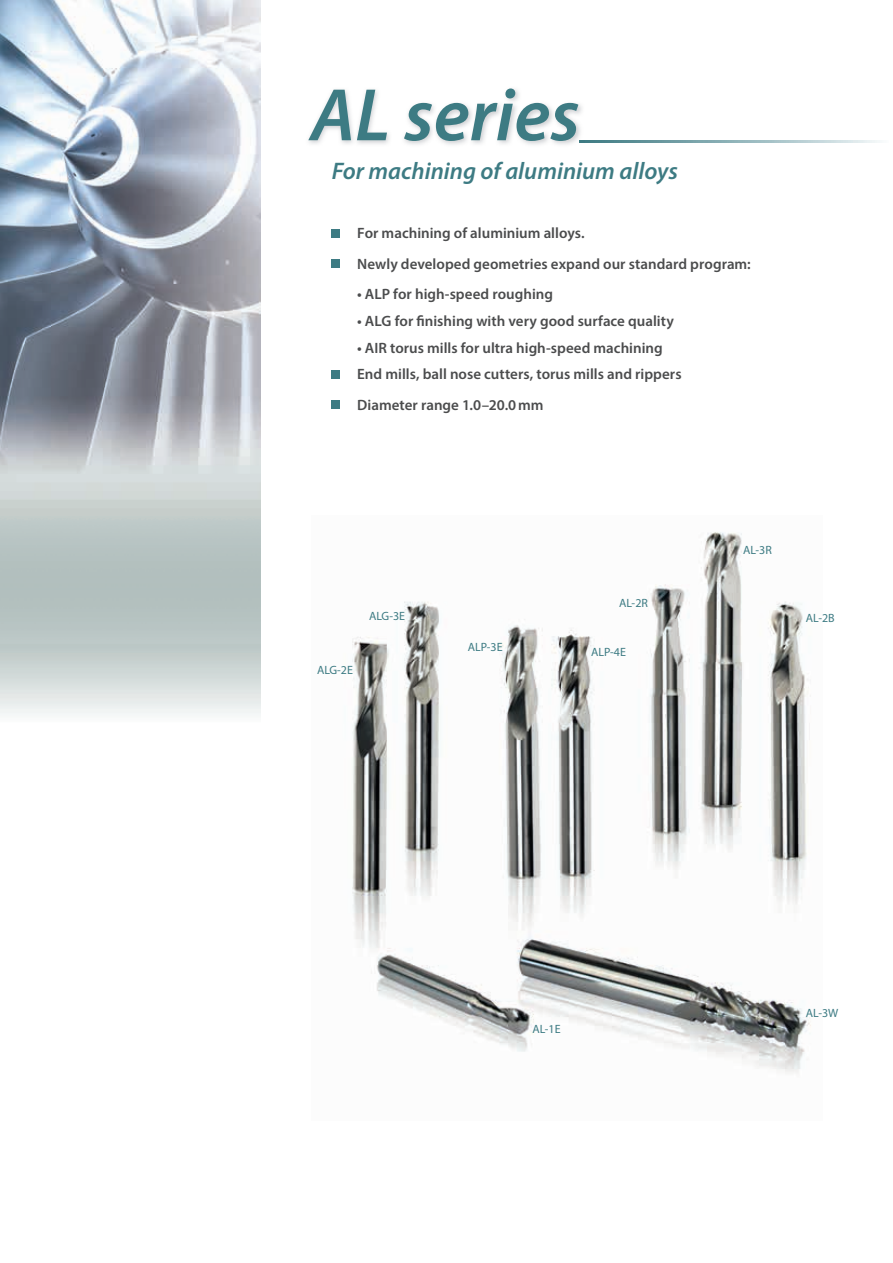
<style>
.page{position:relative;width:893px;height:1263px;background:#fff}
.page>*{position:absolute;margin:0;border:0;box-sizing:border-box;transform-origin:0 0}
.t1{font:italic 600 75px "Myriad Pro";color:#3d7b83}
.t2{font:italic 600 24px "Myriad Pro";color:#3d7b83}
.t3{font:600 15px/30.8px "Myriad Pro";color:#4b4c4d}
.t4{font:12px "Myriad Pro";color:#3d7b83}
</style>
<div class="page">
<div style="left:332px;top:260px;width:8px;height:8px;background:#3d7b83"></div>
<div style="left:332px;top:370px;width:8px;height:8px;background:#3d7b83"></div>
<div style="left:332px;top:401px;width:8px;height:8px;background:#3d7b83"></div>
<img style="left:0;top:0;width:261px;height:715px">
<img style="left:309px;top:89px;width:275px;height:56px">
<svg style="left:584px;top:141px;width:296px;height:1px"></svg>
<img style="left:352px;top:532px;width:459px;height:541px">
<h1 class="t1" style="left:310px;top:67px;width:271px">AL series</h1>
<h2 class="t2" style="left:332px;top:156px;width:348px">For machining of aluminium alloys</h2>
<p class="t3" style="left:357px;top:217px;width:395px">For machining of aluminium alloys.<br>Newly developed geometries expand our standard program:</p>
<p class="t3" style="left:357px;top:279px;width:197px">• ALP for high-speed roughing</p>
<p class="t3" style="left:357px;top:305px;width:318px">• ALG for finishing with very good surface quality</p>
<p class="t3" style="left:357px;top:334px;width:326px;line-height:26.5px">• AIR torus mills for ultra high-speed machining<br>End mills, ball nose cutters, torus mills and rippers</p>
<p class="t3" style="left:357px;top:389px;width:188px">Diameter range 1.0–20.0 mm</p>
<p class="t4" style="left:369px;top:609px;width:38px">ALG-3E</p>
<p class="t4" style="left:317px;top:663px;width:38px">ALG-2E</p>
<p class="t4" style="left:468px;top:640px;width:36px">ALP-3E</p>
<p class="t4" style="left:619px;top:595px;width:30px">AL-2R</p>
<p class="t4" style="left:591px;top:644px;width:36px">ALP-4E</p>
<p class="t4" style="left:743px;top:543px;width:30px">AL-3R</p>
<p class="t4" style="left:806px;top:611px;width:30px">AL-2B</p>
<p class="t4" style="left:532px;top:1022px;width:30px">AL-1E</p>
<p class="t4" style="left:806px;top:1005px;width:34px">AL-3W</p>
</div>
